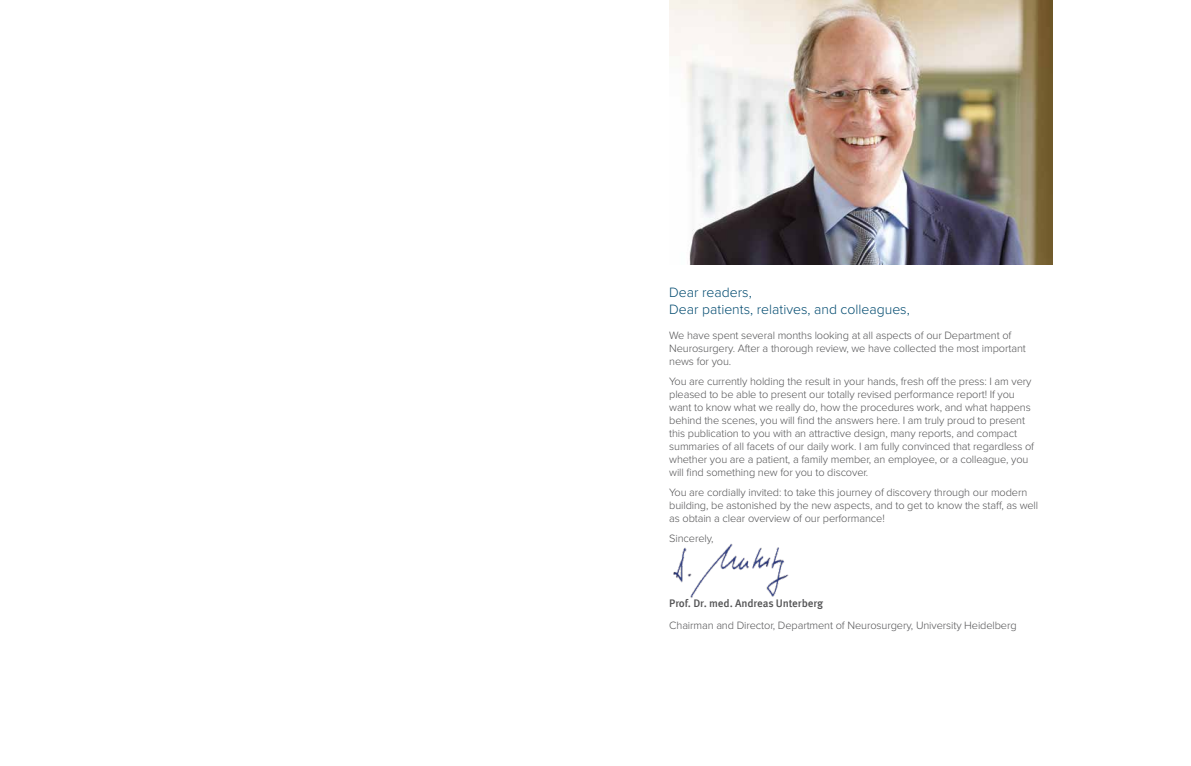
<style>
.page{position:relative;width:1191px;height:766px;background:#fff}
.page>*{position:absolute;margin:0;border:0;box-sizing:border-box;transform-origin:0 0}
.t1{font:300 14px/16.8px "Proxima Nova";color:#004a6f}
.t2{font:300 11px/13px "Proxima Nova";letter-spacing:-.01em;color:#545455}
.t3{font:500 11px "Meta OT";letter-spacing:-.01em;color:#545455}
</style>
<div class="page">
<img style="left:669px;top:0;width:383px;height:265px">
<img style="left:673px;top:543px;width:116px;height:55px">
<p class="t1" style="left:669px;top:283px;width:242px">Dear readers,<br>Dear patients, relatives, and colleagues,</p>
<p class="t2" style="left:669px;top:327px;width:358px">We have spent several months looking at all aspects of our Department of<br>Neurosurgery. After a thorough review, we have collected the most important news for you.</p>
<p class="t2" style="left:669px;top:373px;width:366px">You are currently holding the result in your hands, fresh off the press: I am very pleased to be able to present our totally revised performance report! If you want to know what we really do, how the procedures work, and what happens behind the scenes, you will find the answers here. I am truly proud to present this publication to you with an attractive design, many reports, and compact summaries of all facets of our daily work. I am fully convinced that regardless of whether you are a patient, a family member, an employee, or a colleague, you will find something new for you to discover.</p>
<p class="t2" style="left:669px;top:485px;width:370px">You are cordially invited: to take this journey of discovery through our modern building, be astonished by the new aspects, and to get to know the staff, as well as obtain a clear overview of our performance!</p>
<p class="t2" style="left:669px;top:531px;width:46px">Sincerely,</p>
<p class="t3" style="left:669px;top:596px;width:155px">Prof. Dr. med. Andreas Unterberg</p>
<p class="t2" style="left:669px;top:618px;width:349px">Chairman and Director, Department of Neurosurgery, University Heidelberg</p>
</div>
